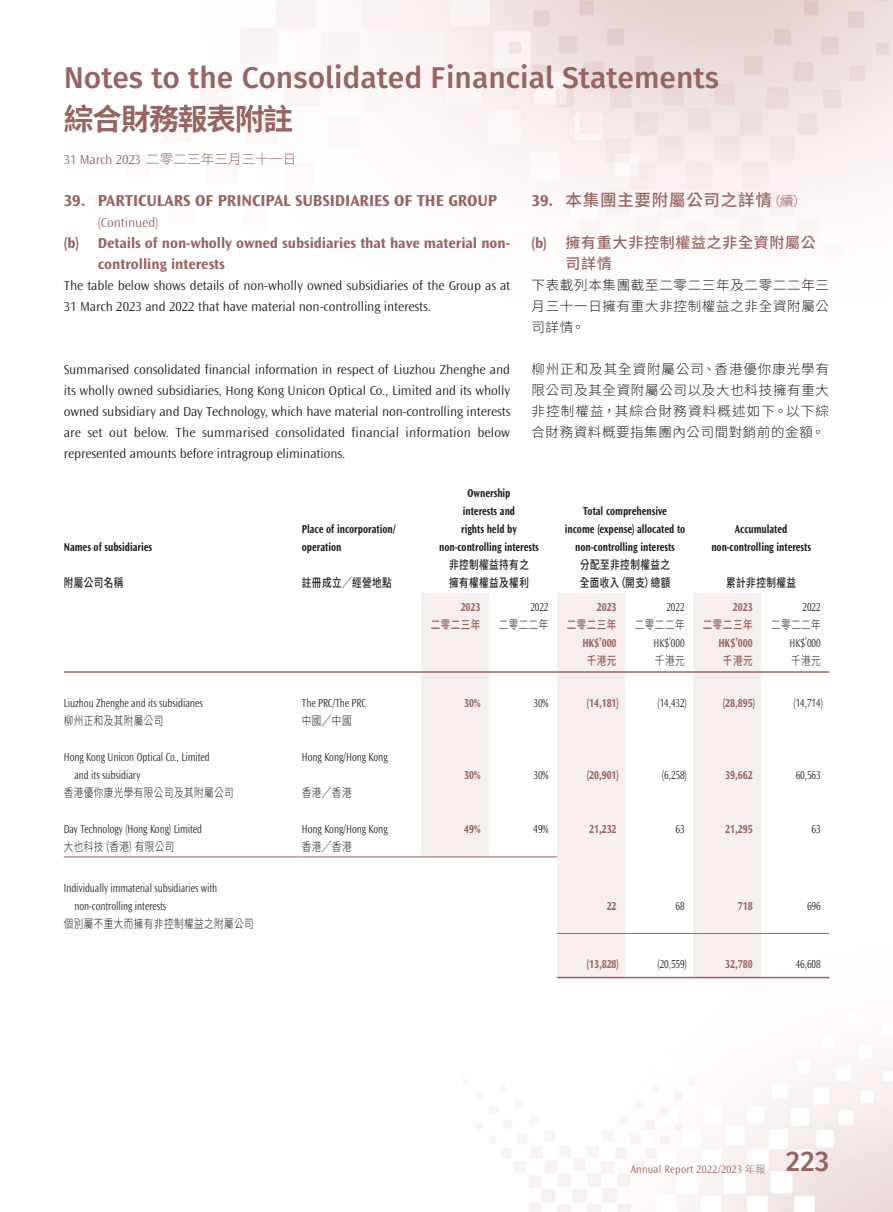
<style>
.page{position:relative;width:893px;height:1212px;background:#fff}
.page>*{position:absolute;margin:0;border:0;box-sizing:border-box;transform-origin:0 0}
.t1{font:500 30px "Fira Sans";color:#976560}
.t2{font:700 30px "Source Han Sans TC";letter-spacing:-.05em;color:#976560}
.t3{font:500 28.5px "Fira Sans";color:#976560}
.Heading_1{font:700 16.5px "Ocean Sans Std";letter-spacing:-.005em;color:#976560}
.C_Heading_1{font:500 16.5px "Source Han Sans TC";letter-spacing:.045em;color:#976560}
.Heading_2{font:700 15px/21px "Ocean Sans Std";letter-spacing:-.005em;color:#976560}
.C_Heading_2{font:500 15px/21px "Source Han Sans TC";letter-spacing:.045em;color:#976560}
.Body_Text{font:300 13.5px/21px "Ocean Sans Std";letter-spacing:-.005em;color:#231f20}
.C_Body_Text{font:300 13.5px/21px "Source Han Sans TC";letter-spacing:.05em;color:#231f20;text-align:justify}
.Heading_1-2{font:300 13.5px "Ocean Sans Std";letter-spacing:-.01em;color:#976560}
.Body_Text-2{font:300 12px/18px "Ocean Sans Std";letter-spacing:-.005em;color:#231f20;scale:.8 1}
.Body_Text-3{font:700 12px "Ocean Sans Std";letter-spacing:-.005em;color:#231f20;scale:.8 1}
.Body_Text-4{font:700 12px "Ocean Sans Std";letter-spacing:-.005em;color:#976560;scale:.8 1}
.Body_Text-5{font:300 12px "Source Han Sans TC";letter-spacing:.045em;color:#231f20;scale:.8 1}
.Body_Text-6{font:500 12px "Source Han Sans TC";letter-spacing:.045em;color:#231f20;scale:.8 1}
.Body_Text-7{font:500 12px "Source Han Sans TC";letter-spacing:.045em;color:#976560;scale:.8 1}
.t4{font:300 11.25px "Ocean Sans Std";letter-spacing:.025em;color:#976560;scale:.93 1}
.s1{font-family:"Source Han Sans TC"}
.s2{font-family:"Ocean Sans Std";font-weight:700}
.s3{font-weight:300;font-size:13.5px}
.s4{font-family:"Source Han Sans TC";font-size:10.5px}
</style>
<div class="page">
<svg style="left:421px;top:593px;width:340px;height:384px;fill:#f7eeee"></svg>
<hr style="left:64px;top:671px;width:238px;height:2px;background:#976560">
<hr style="left:302px;top:671px;width:119px;height:2px;background:#976560">
<hr style="left:421px;top:671px;width:68px;height:2px;background:#976560">
<hr style="left:489px;top:671px;width:68px;height:2px;background:#976560">
<hr style="left:557px;top:671px;width:68px;height:2px;background:#976560">
<hr style="left:625px;top:671px;width:68px;height:2px;background:#976560">
<hr style="left:693px;top:671px;width:68px;height:2px;background:#976560">
<hr style="left:761px;top:671px;width:68px;height:2px;background:#976560">
<hr style="left:64px;top:856px;width:238px;height:1px;background:#976560">
<hr style="left:302px;top:856px;width:119px;height:1px;background:#976560">
<hr style="left:421px;top:856px;width:68px;height:1px;background:#976560">
<hr style="left:489px;top:856px;width:68px;height:1px;background:#976560">
<hr style="left:557px;top:933px;width:68px;height:1px;background:#976560">
<hr style="left:625px;top:933px;width:68px;height:1px;background:#976560">
<hr style="left:693px;top:933px;width:68px;height:1px;background:#976560">
<hr style="left:761px;top:933px;width:68px;height:1px;background:#976560">
<hr style="left:557px;top:977px;width:68px;height:1px;background:#976560">
<hr style="left:625px;top:977px;width:68px;height:1px;background:#976560">
<hr style="left:693px;top:977px;width:68px;height:1px;background:#976560">
<hr style="left:761px;top:977px;width:68px;height:1px;background:#976560">
<h1 class="t1" style="left:64px;top:56px;width:657px">Notes to the Consolidated Financial Statements</h1>
<h1 class="t2" style="left:64px;top:102px;width:231px">綜合財務報表附註</h1>
<p class="Heading_1-2" style="left:64px;top:152px;width:234px">31 March 2023 <span class="s1">二零二三年三月三十一日</span></p>
<p class="Heading_1" style="left:64px;top:191px;width:435px">39. PARTICULARS OF PRINCIPAL SUBSIDIARIES OF THE GROUP</p>
<p class="Heading_1-2" style="left:98px;top:215px;width:62px">(Continued)</p>
<p class="Heading_2" style="left:98px;top:233px;width:414px;text-indent:-34px">(b) Details of non-wholly owned subsidiaries that have material non&shy;controlling interests</p>
<p class="Body_Text" style="left:64px;top:275px;width:448px">The table below shows details of non-wholly owned subsidiaries of the Group as at<br>31 March 2023 and 2022 that have material non-controlling interests.</p>
<p class="Body_Text" style="left:64px;top:359px;width:448px;text-align:justify">Summarised consolidated financial information in respect of Liuzhou Zhenghe and its wholly owned subsidiaries, Hong Kong Unicon Optical Co., Limited and its wholly owned subsidiary and Day Technology, which have material non-controlling interests are set out below. The summarised consolidated financial information below represented amounts before intragroup eliminations.</p>
<p class="C_Heading_1" style="left:531px;top:191px;width:277px"><span class="s2">39.</span> 本集團主要附屬公司之詳情<span class="s3">（續）</span></p>
<p class="C_Heading_2" style="left:566px;top:232px;width:252px;text-indent:-34px"><span class="s2">(b)</span> 擁有重大非控制權益之非全資附屬公司詳情</p>
<p class="C_Body_Text" style="left:531px;top:275px;width:299px">下表載列本集團截至二零二三年及二零二二年三月三十一日擁有重大非控制權益之非全資附屬公司詳情。</p>
<p class="C_Body_Text" style="left:531px;top:359px;width:299px">柳州正和及其全資附屬公司、香港優你康光學有限公司及其全資附屬公司以及大也科技擁有重大非控制權益，其綜合財務資料概述如下。以下綜合財務資料概要指集團內公司間對銷前的金額。</p>
<p class="Body_Text-3" style="left:64px;top:540px;width:112px">Names of subsidiaries</p>
<p class="Body_Text-3" style="left:302px;top:522px;width:119px">Place of incorporation/</p>
<p class="Body_Text-3" style="left:302px;top:540px;width:51px">operation</p>
<p class="Body_Text-6" style="left:64px;top:576px;width:76px">附屬公司名稱</p>
<p class="Body_Text-6" style="left:302px;top:576px;width:114px">註冊成立╱經營地點</p>
<p class="Body_Text-3" style="left:467px;top:486px;width:55px">Ownership</p>
<p class="Body_Text-3" style="left:463px;top:504px;width:67px">interests and</p>
<p class="Body_Text-3" style="left:461px;top:522px;width:71px">rights held by</p>
<p class="Body_Text-3" style="left:439px;top:540px;width:126px">non-controlling interests</p>
<p class="Body_Text-6" style="left:449px;top:558px;width:101px">非控制權益持有之</p>
<p class="Body_Text-6" style="left:449px;top:576px;width:101px">擁有權權益及權利</p>
<p class="Body_Text-3" style="left:583px;top:504px;width:106px">Total comprehensive</p>
<p class="Body_Text-3" style="left:565px;top:522px;width:152px">income (expense) allocated to</p>
<p class="Body_Text-3" style="left:575px;top:540px;width:126px">non-controlling interests</p>
<p class="Body_Text-3" style="left:735px;top:522px;width:67px">Accumulated</p>
<p class="Body_Text-3" style="left:711px;top:540px;width:126px">non-controlling interests</p>
<p class="Body_Text-6" style="left:580px;top:558px;width:114px">分配至非控制權益之</p>
<p class="Body_Text-6" style="left:580px;top:576px;width:115px">全面收入（開支）總額</p>
<p class="Body_Text-6" style="left:726px;top:576px;width:89px">累計非控制權益</p>
<p class="Body_Text-4" style="left:461px;top:600px;width:26px">2023</p>
<p class="Body_Text-2" style="left:530px;top:598px;width:24px">2022</p>
<p class="Body_Text-4" style="left:597px;top:600px;width:26px">2023</p>
<p class="Body_Text-2" style="left:666px;top:598px;width:24px">2022</p>
<p class="Body_Text-4" style="left:733px;top:600px;width:26px">2023</p>
<p class="Body_Text-2" style="left:802px;top:598px;width:24px">2022</p>
<p class="Body_Text-7" style="left:431px;top:618px;width:64px">二零二三年</p>
<p class="Body_Text-5" style="left:499px;top:618px;width:64px">二零二二年</p>
<p class="Body_Text-7" style="left:567px;top:618px;width:64px">二零二三年</p>
<p class="Body_Text-5" style="left:635px;top:618px;width:64px">二零二二年</p>
<p class="Body_Text-7" style="left:703px;top:618px;width:64px">二零二三年</p>
<p class="Body_Text-5" style="left:771px;top:618px;width:64px">二零二二年</p>
<p class="Body_Text-4" style="left:582px;top:636px;width:44px">HK$’000</p>
<p class="Body_Text-2" style="left:653px;top:634px;width:40px">HK$’000</p>
<p class="Body_Text-4" style="left:718px;top:636px;width:44px">HK$’000</p>
<p class="Body_Text-2" style="left:789px;top:634px;width:40px">HK$’000</p>
<p class="Body_Text-7" style="left:587px;top:654px;width:39px">千港元</p>
<p class="Body_Text-5" style="left:655px;top:654px;width:39px">千港元</p>
<p class="Body_Text-7" style="left:723px;top:654px;width:39px">千港元</p>
<p class="Body_Text-5" style="left:791px;top:654px;width:39px">千港元</p>
<p class="Body_Text-2" style="left:64px;top:694px;width:175px">Liuzhou Zhenghe and its subsidiaries</p>
<p class="Body_Text-2" style="left:302px;top:694px;width:81px">The PRC/The PRC</p>
<p class="Body_Text-4" style="left:464px;top:697px;width:22px">30%</p>
<p class="Body_Text-2" style="left:533px;top:694px;width:20px">30%</p>
<p class="Body_Text-4" style="left:587px;top:697px;width:42px">(14,181)</p>
<p class="Body_Text-2" style="left:657px;top:694px;width:38px">(14,432)</p>
<p class="Body_Text-4" style="left:723px;top:697px;width:42px">(28,895)</p>
<p class="Body_Text-2" style="left:793px;top:694px;width:38px">(14,714)</p>
<p class="Body_Text-5" style="left:64px;top:714px;width:126px">柳州正和及其附屬公司</p>
<p class="Body_Text-5" style="left:302px;top:714px;width:64px">中國╱中國</p>
<p class="Body_Text-2" style="left:74px;top:748px;width:171px;text-indent:-11px">Hong Kong Unicon Optical Co., Limited and its subsidiary</p>
<p class="Body_Text-2" style="left:302px;top:748px;width:109px">Hong Kong/Hong Kong</p>
<p class="Body_Text-4" style="left:464px;top:769px;width:22px">30%</p>
<p class="Body_Text-2" style="left:533px;top:766px;width:20px">30%</p>
<p class="Body_Text-4" style="left:587px;top:769px;width:42px">(20,901)</p>
<p class="Body_Text-2" style="left:662px;top:766px;width:33px">(6,258)</p>
<p class="Body_Text-4" style="left:725px;top:769px;width:36px">39,662</p>
<p class="Body_Text-2" style="left:796px;top:766px;width:33px">60,563</p>
<p class="Body_Text-5" style="left:64px;top:786px;width:214px">香港優你康光學有限公司及其附屬公司</p>
<p class="Body_Text-5" style="left:302px;top:786px;width:64px">香港╱香港</p>
<p class="Body_Text-2" style="left:64px;top:820px;width:175px">Day Technology (Hong Kong) Limited</p>
<p class="Body_Text-2" style="left:302px;top:820px;width:109px">Hong Kong/Hong Kong</p>
<p class="Body_Text-4" style="left:464px;top:823px;width:22px">49%</p>
<p class="Body_Text-2" style="left:533px;top:820px;width:20px">49%</p>
<p class="Body_Text-4" style="left:589px;top:823px;width:36px">21,232</p>
<p class="Body_Text-2" style="left:675px;top:820px;width:13px">63</p>
<p class="Body_Text-4" style="left:725px;top:823px;width:36px">21,295</p>
<p class="Body_Text-2" style="left:811px;top:820px;width:13px">63</p>
<p class="Body_Text-5" style="left:64px;top:840px;width:140px">大也科技（香港）有限公司</p>
<p class="Body_Text-5" style="left:302px;top:840px;width:64px">香港╱香港</p>
<p class="Body_Text-2" style="left:74px;top:879px;width:180px;text-indent:-11px">Individually immaterial subsidiaries with non-controlling interests</p>
<p class="Body_Text-4" style="left:607px;top:899px;width:14px">22</p>
<p class="Body_Text-2" style="left:675px;top:897px;width:13px">68</p>
<p class="Body_Text-4" style="left:738px;top:899px;width:20px">718</p>
<p class="Body_Text-2" style="left:807px;top:897px;width:19px">696</p>
<p class="Body_Text-5" style="left:64px;top:917px;width:239px">個別屬不重大而擁有非控制權益之附屬公司</p>
<p class="Body_Text-4" style="left:587px;top:958px;width:42px">(13,828)</p>
<p class="Body_Text-2" style="left:657px;top:955px;width:38px">(20,559)</p>
<p class="Body_Text-4" style="left:725px;top:958px;width:36px">32,780</p>
<p class="Body_Text-2" style="left:796px;top:955px;width:33px">46,608</p>
<p class="t4" style="left:631px;top:1163px;width:146px">Annual Report 2022/2023 <span class="s4">年報</span></p>
<h2 class="t3" style="left:786px;top:1141px;width:45px">223</h2>
</div>
